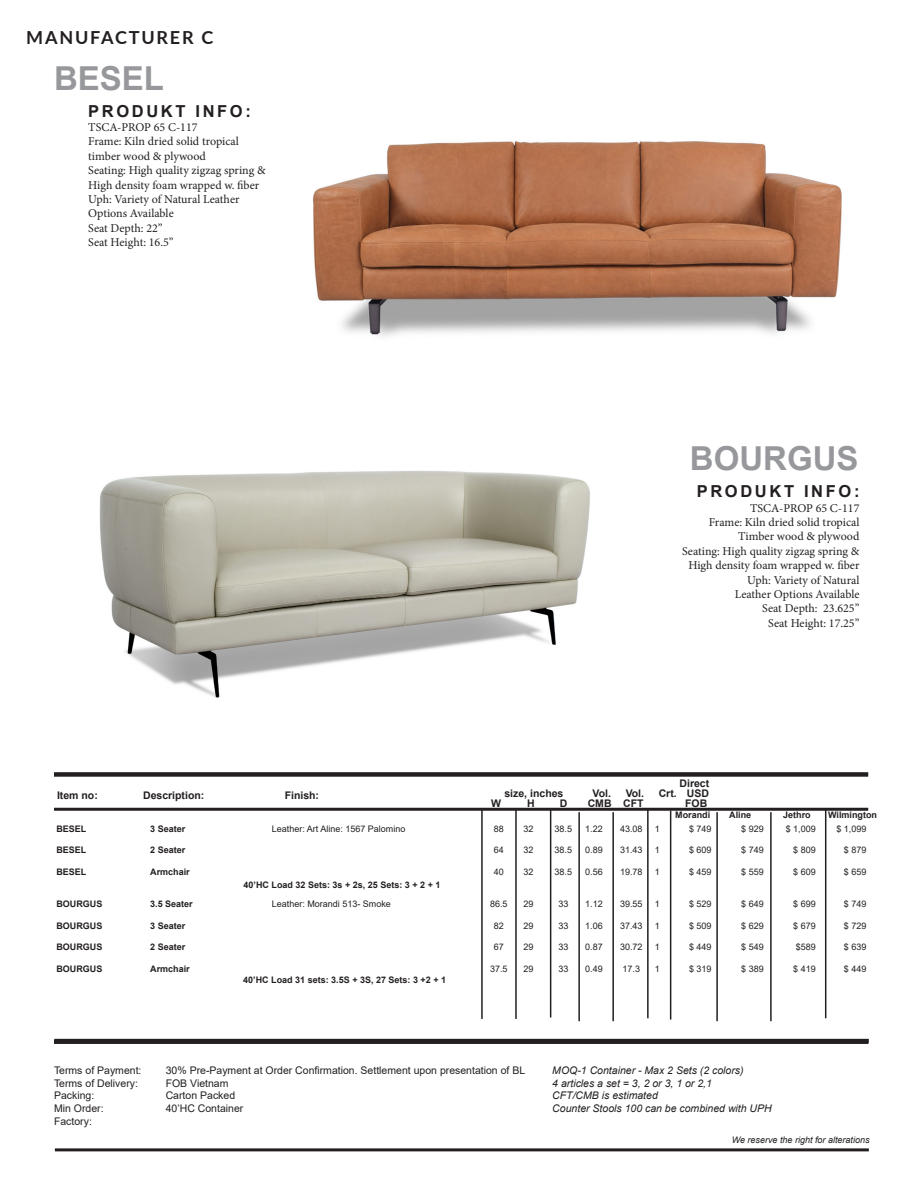
<style>
.page{position:relative;width:918px;height:1188px;background:#fff}
.page>*{position:absolute;margin:0;border:0;box-sizing:border-box;transform-origin:0 0}
.t1{font:700 33px "Arial";color:#97989c}
.t2{font:700 18px "Lato";letter-spacing:.1em;color:#231f20}
.t3{font:700 16.5px "Arial";letter-spacing:.16em;color:#231f20}
.t4{font:12px "Minion Pro";color:#231f20}
.t5{font:10.5px "Arial";color:#231f20}
.t6{font:italic 10.5px "Arial";color:#231f20}
.t7{font:700 10.5px "Arial";color:#231f20}
.t8{font:9px "Arial";color:#231f20}
.t9{font:700 9px "Arial";color:#231f20}
.t10{font:italic 9px "Arial";color:#231f20}
</style>
<div class="page">
<img style="left:99px;top:471px;width:491px;height:227px">
<img style="left:313px;top:141px;width:529px;height:196px">
<div style="left:54px;top:1039px;width:814px;height:5px;background:#2d292a"></div>
<hr style="left:55px;top:1039px;width:814px;height:4px;background:#231f20">
<hr style="left:55px;top:1148px;width:814px;height:3px;background:#231f20">
<div style="left:54px;top:772px;width:814px;height:5px;background:#231f20"></div>
<hr style="left:54px;top:808px;width:814px;height:3px;background:#231f20">
<hr style="left:770px;top:812px;width:2px;height:209px;background:#231f20">
<hr style="left:716px;top:812px;width:2px;height:209px;background:#231f20">
<hr style="left:825px;top:809px;width:1px;height:209px;background:#231f20">
<hr style="left:515px;top:810px;width:2px;height:209px;background:#231f20">
<hr style="left:481px;top:810px;width:2px;height:209px;background:#231f20">
<hr style="left:550px;top:808px;width:1px;height:210px;background:#231f20">
<hr style="left:612px;top:812px;width:2px;height:209px;background:#231f20">
<hr style="left:578px;top:812px;width:2px;height:209px;background:#231f20">
<hr style="left:647px;top:809px;width:2px;height:209px;background:#231f20">
<hr style="left:670px;top:811px;width:1px;height:209px;background:#231f20">
<p class="t2" style="left:26px;top:24px;width:189px">MANUFACTURER C</p>
<p class="t1" style="left:54px;top:55px;width:112px">BESEL</p>
<p class="t3" style="left:88px;top:99px;width:164px">PRODUKT INFO:</p>
<p class="t4" style="left:88px;top:119px;width:111px">TSCA-PROP 65 C-117</p>
<p class="t4" style="left:88px;top:134px;width:152px">Frame: Kiln dried solid tropical</p>
<p class="t4" style="left:88px;top:148px;width:119px">timber wood &amp; plywood</p>
<p class="t4" style="left:88px;top:162px;width:179px">Seating: High quality zigzag spring &amp;</p>
<p class="t4" style="left:88px;top:177px;width:173px">High density foam wrapped w. fiber</p>
<p class="t4" style="left:88px;top:191px;width:153px">Uph: Variety of Natural Leather</p>
<p class="t4" style="left:88px;top:206px;width:87px">Options Available</p>
<p class="t4" style="left:88px;top:220px;width:76px">Seat Depth: 22”</p>
<p class="t4" style="left:88px;top:234px;width:87px">Seat Height: 16.5”</p>
<p class="t1" style="left:690px;top:436px;width:170px">BOURGUS</p>
<p class="t3" style="left:697px;top:480px;width:164px">PRODUKT INFO:</p>
<p class="t4" style="left:750px;top:500px;width:111px">TSCA-PROP 65 C-117</p>
<p class="t4" style="left:709px;top:514px;width:152px">Frame: Kiln dried solid tropical</p>
<p class="t4" style="left:738px;top:529px;width:123px">Timber wood &amp; plywood</p>
<p class="t4" style="left:682px;top:543px;width:179px">Seating: High quality zigzag spring &amp;</p>
<p class="t4" style="left:688px;top:557px;width:173px">High density foam wrapped w. fiber</p>
<p class="t4" style="left:747px;top:572px;width:114px">Uph: Variety of Natural</p>
<p class="t4" style="left:735px;top:586px;width:126px">Leather Options Available</p>
<p class="t4" style="left:762px;top:601px;width:99px">Seat Depth: 23.625”</p>
<p class="t4" style="left:768px;top:615px;width:93px">Seat Height: 17.25”</p>
<p class="t7" style="left:57px;top:788px;width:42px">Item no:</p>
<p class="t7" style="left:143px;top:788px;width:63px">Description:</p>
<p class="t7" style="left:285px;top:788px;width:36px">Finish:</p>
<p class="t9" style="left:56px;top:822px;width:32px">BESEL</p>
<p class="t9" style="left:56px;top:844px;width:32px">BESEL</p>
<p class="t9" style="left:56px;top:865px;width:32px">BESEL</p>
<p class="t9" style="left:56px;top:898px;width:47px">BOURGUS</p>
<p class="t9" style="left:56px;top:919px;width:47px">BOURGUS</p>
<p class="t9" style="left:56px;top:941px;width:47px">BOURGUS</p>
<p class="t9" style="left:56px;top:962px;width:47px">BOURGUS</p>
<p class="t9" style="left:150px;top:822px;width:37px">3 Seater</p>
<p class="t9" style="left:150px;top:844px;width:37px">2 Seater</p>
<p class="t9" style="left:150px;top:865px;width:41px">Armchair</p>
<p class="t9" style="left:150px;top:898px;width:44px">3.5 Seater</p>
<p class="t9" style="left:150px;top:919px;width:37px">3 Seater</p>
<p class="t9" style="left:150px;top:941px;width:37px">2 Seater</p>
<p class="t9" style="left:150px;top:962px;width:41px">Armchair</p>
<p class="t8" style="left:272px;top:822px;width:135px">Leather: Art Aline: 1567 Palomino</p>
<p class="t9" style="left:244px;top:879px;width:198px">40’HC Load 32 Sets: 3s + 2s, 25 Sets: 3 + 2 + 1</p>
<p class="t8" style="left:272px;top:898px;width:121px">Leather: Morandi 513- Smoke</p>
<p class="t9" style="left:243px;top:974px;width:204px">40’HC Load 31 sets: 3.5S + 3S, 27 Sets: 3 +2 + 1</p>
<p class="t7" style="left:680px;top:776px;width:31px">Direct</p>
<p class="t7" style="left:504px;top:786px;width:60px">size, inches</p>
<p class="t7" style="left:593px;top:786px;width:20px">Vol.</p>
<p class="t7" style="left:626px;top:786px;width:20px">Vol.</p>
<p class="t7" style="left:659px;top:786px;width:20px">Crt.</p>
<p class="t7" style="left:687px;top:786px;width:24px">USD</p>
<p class="t7" style="left:491px;top:796px;width:11px">W</p>
<p class="t7" style="left:527px;top:796px;width:9px">H</p>
<p class="t7" style="left:560px;top:796px;width:9px">D</p>
<p class="t7" style="left:588px;top:796px;width:57px">CMB CFT</p>
<p class="t7" style="left:685px;top:796px;width:24px">FOB</p>
<p class="t8" style="left:494px;top:822px;width:12px">88</p>
<p class="t8" style="left:494px;top:844px;width:12px">64</p>
<p class="t8" style="left:494px;top:865px;width:12px">40</p>
<p class="t8" style="left:490px;top:898px;width:19px">86.5</p>
<p class="t8" style="left:494px;top:919px;width:12px">82</p>
<p class="t8" style="left:494px;top:941px;width:12px">67</p>
<p class="t8" style="left:490px;top:963px;width:19px">37.5</p>
<p class="t8" style="left:524px;top:822px;width:12px">32</p>
<p class="t8" style="left:524px;top:844px;width:12px">32</p>
<p class="t8" style="left:524px;top:865px;width:12px">32</p>
<p class="t8" style="left:524px;top:898px;width:12px">29</p>
<p class="t8" style="left:524px;top:919px;width:12px">29</p>
<p class="t8" style="left:524px;top:941px;width:12px">29</p>
<p class="t8" style="left:524px;top:963px;width:12px">29</p>
<p class="t8" style="left:555px;top:822px;width:19px">38.5</p>
<p class="t8" style="left:555px;top:844px;width:19px">38.5</p>
<p class="t8" style="left:555px;top:865px;width:19px">38.5</p>
<p class="t8" style="left:558px;top:898px;width:12px">33</p>
<p class="t8" style="left:558px;top:919px;width:12px">33</p>
<p class="t8" style="left:558px;top:941px;width:12px">33</p>
<p class="t8" style="left:558px;top:963px;width:12px">33</p>
<p class="t8" style="left:585px;top:822px;width:19px">1.22</p>
<p class="t8" style="left:585px;top:844px;width:19px">0.89</p>
<p class="t8" style="left:585px;top:865px;width:19px">0.56</p>
<p class="t8" style="left:585px;top:898px;width:19px">1.12</p>
<p class="t8" style="left:585px;top:919px;width:19px">1.06</p>
<p class="t8" style="left:585px;top:941px;width:19px">0.87</p>
<p class="t8" style="left:585px;top:963px;width:19px">0.49</p>
<p class="t8" style="left:620px;top:822px;width:24px">43.08</p>
<p class="t8" style="left:620px;top:844px;width:24px">31.43</p>
<p class="t8" style="left:620px;top:865px;width:24px">19.78</p>
<p class="t8" style="left:620px;top:898px;width:24px">39.55</p>
<p class="t8" style="left:620px;top:919px;width:24px">37.43</p>
<p class="t8" style="left:620px;top:941px;width:24px">30.72</p>
<p class="t8" style="left:623px;top:963px;width:19px">17.3</p>
<p class="t8" style="left:655px;top:822px;width:7px">1</p>
<p class="t8" style="left:655px;top:844px;width:7px">1</p>
<p class="t8" style="left:655px;top:865px;width:7px">1</p>
<p class="t8" style="left:655px;top:898px;width:7px">1</p>
<p class="t8" style="left:655px;top:919px;width:7px">1</p>
<p class="t8" style="left:655px;top:941px;width:7px">1</p>
<p class="t8" style="left:655px;top:963px;width:7px">1</p>
<p class="t9" style="left:675px;top:808px;width:37px">Morandi</p>
<p class="t9" style="left:729px;top:808px;width:24px">Aline</p>
<p class="t9" style="left:783px;top:808px;width:29px">Jethro</p>
<p class="t9" style="left:828px;top:808px;width:50px">Wilmington</p>
<p class="t8" style="left:689px;top:822px;width:24px">$ 749</p>
<p class="t8" style="left:689px;top:844px;width:24px">$ 609</p>
<p class="t8" style="left:689px;top:865px;width:24px">$ 459</p>
<p class="t8" style="left:689px;top:898px;width:24px">$ 529</p>
<p class="t8" style="left:689px;top:919px;width:24px">$ 509</p>
<p class="t8" style="left:689px;top:941px;width:24px">$ 449</p>
<p class="t8" style="left:689px;top:963px;width:24px">$ 319</p>
<p class="t8" style="left:741px;top:822px;width:24px">$ 929</p>
<p class="t8" style="left:741px;top:844px;width:24px">$ 749</p>
<p class="t8" style="left:741px;top:865px;width:24px">$ 559</p>
<p class="t8" style="left:741px;top:898px;width:24px">$ 649</p>
<p class="t8" style="left:741px;top:919px;width:24px">$ 629</p>
<p class="t8" style="left:741px;top:941px;width:24px">$ 549</p>
<p class="t8" style="left:741px;top:963px;width:24px">$ 389</p>
<p class="t8" style="left:786px;top:822px;width:32px">$ 1,009</p>
<p class="t8" style="left:793px;top:844px;width:24px">$ 809</p>
<p class="t8" style="left:793px;top:865px;width:24px">$ 609</p>
<p class="t8" style="left:793px;top:898px;width:24px">$ 699</p>
<p class="t8" style="left:793px;top:919px;width:24px">$ 679</p>
<p class="t8" style="left:796px;top:941px;width:22px">$589</p>
<p class="t8" style="left:793px;top:963px;width:24px">$ 419</p>
<p class="t8" style="left:836px;top:822px;width:32px">$ 1,099</p>
<p class="t8" style="left:844px;top:844px;width:24px">$ 879</p>
<p class="t8" style="left:844px;top:865px;width:24px">$ 659</p>
<p class="t8" style="left:844px;top:898px;width:24px">$ 749</p>
<p class="t8" style="left:844px;top:919px;width:24px">$ 729</p>
<p class="t8" style="left:844px;top:941px;width:24px">$ 639</p>
<p class="t8" style="left:844px;top:963px;width:24px">$ 449</p>
<p class="t5" style="left:54px;top:1063px;width:89px">Terms of Payment:</p>
<p class="t5" style="left:54px;top:1076px;width:86px">Terms of Delivery:</p>
<p class="t5" style="left:54px;top:1088px;width:42px">Packing:</p>
<p class="t5" style="left:54px;top:1101px;width:51px">Min Order:</p>
<p class="t5" style="left:54px;top:1114px;width:39px">Factory:</p>
<p class="t5" style="left:166px;top:1063px;width:361px">30% Pre-Payment at Order Confirmation. Settlement upon presentation of BL</p>
<p class="t5" style="left:166px;top:1076px;width:64px">FOB Vietnam</p>
<p class="t5" style="left:166px;top:1088px;width:71px">Carton Packed</p>
<p class="t5" style="left:166px;top:1101px;width:79px">40’HC Container</p>
<p class="t6" style="left:552px;top:1064px;width:193px">MOQ-1 Container - Max 2 Sets (2 colors)</p>
<p class="t6" style="left:552px;top:1076px;width:161px">4 articles a set = 3, 2 or 3, 1 or 2,1</p>
<p class="t6" style="left:552px;top:1089px;width:107px">CFT/CMB is estimated</p>
<p class="t6" style="left:552px;top:1101px;width:221px">Counter Stools 100 can be combined with UPH</p>
<p class="t10" style="left:732px;top:1134px;width:139px">We reserve the right for alterations</p>
</div>
